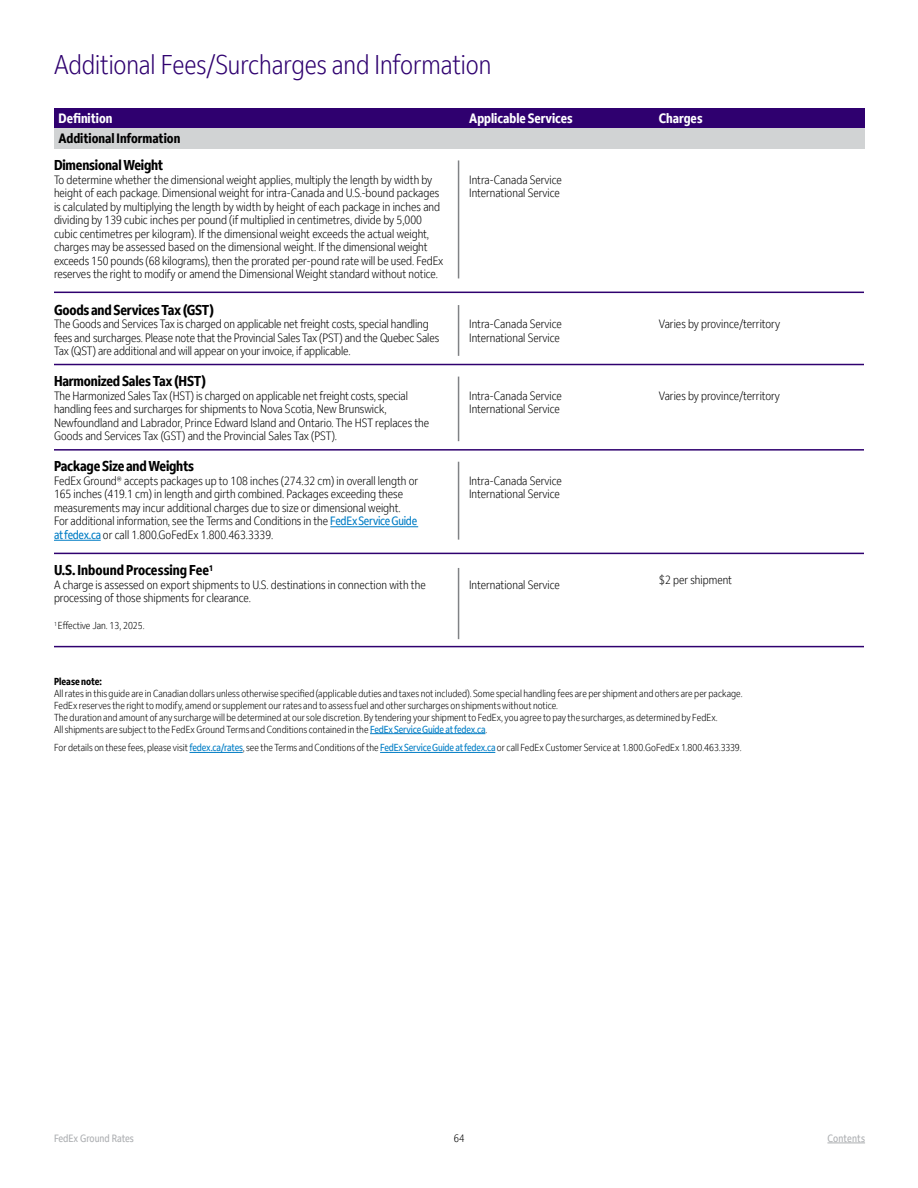
<style>
.page{position:relative;width:918px;height:1188px;background:#fff}
.page>*{position:absolute;margin:0;border:0;box-sizing:border-box;transform-origin:0 0}
.t1{font:300 condensed 27px "Fed Ex Sans";letter-spacing:-.005em;color:#2f006f}
.t2{font:700 condensed 14.25px "Fed Ex Sans";letter-spacing:-.01em;color:#000}
.t3{font:700 condensed 13.5px "Fed Ex Sans";color:#fff}
.t4{font:700 condensed 13.5px "Fed Ex Sans";color:#000}
.t5{font:300 condensed 12px/13.5px "Fed Ex Sans";color:#000}
.t6{font:300 condensed 10.8px "Fed Ex Sans";color:#000}
.t7{font:condensed 10.5px "Fed Ex Sans";color:#adafb2}
.t8{font:300 condensed 10.2px/12px "Fed Ex Sans";color:#000}
.t9{font:700 condensed 10.2px "Fed Ex Sans";color:#000}
.s1{font-weight:400;color:#007dc5}
</style>
<div class="page">
<hr style="left:827px;top:1143px;width:38px;height:1px;background:#adafb2">
<div style="left:54px;top:108px;width:810px;height:20px;background:#2f006f"></div>
<div style="left:54px;top:128px;width:810px;height:20px;background:#d1d3d4"></div>
<hr style="left:370px;top:733px;width:115px;height:1px;background:#007dc5">
<hr style="left:190px;top:752px;width:53px;height:1px;background:#007dc5">
<hr style="left:380px;top:752px;width:115px;height:1px;background:#007dc5">
<hr style="left:458px;top:462px;width:1px;height:78px;background:#808285">
<hr style="left:458px;top:568px;width:1px;height:71px;background:#808285">
<hr style="left:54px;top:553px;width:810px;height:1px;background:#2f006f">
<hr style="left:54px;top:646px;width:810px;height:1px;background:#2f006f">
<hr style="left:330px;top:526px;width:88px;height:1px;background:#007dc5">
<hr style="left:54px;top:540px;width:47px;height:1px;background:#007dc5">
<hr style="left:458px;top:377px;width:1px;height:64px;background:#808285">
<hr style="left:54px;top:449px;width:810px;height:2px;background:#2f006f">
<hr style="left:458px;top:305px;width:1px;height:51px;background:#808285">
<hr style="left:458px;top:160px;width:1px;height:118px;background:#808285">
<hr style="left:54px;top:364px;width:810px;height:1px;background:#2f006f">
<hr style="left:54px;top:292px;width:810px;height:1px;background:#2f006f">
<h1 class="t1" style="left:54px;top:49px;width:439px">Additional Fees/Surcharges and Information</h1>
<p class="t3" style="left:59px;top:110px;width:55px">Definition</p>
<p class="t3" style="left:469px;top:110px;width:105px">Applicable Services</p>
<p class="t3" style="left:659px;top:110px;width:45px">Charges</p>
<p class="t4" style="left:59px;top:130px;width:123px">Additional Information</p>
<p class="t2" style="left:54px;top:157px;width:111px">Dimensional Weight</p>
<p class="t5" style="left:54px;top:173px;width:391px">To determine whether the dimensional weight applies, multiply the length by width by height of each package. Dimensional weight for intra-Canada and U.S.-bound packages is calculated by multiplying the length by width by height of each package in inches and dividing by 139 cubic inches per pound (if multiplied in centimetres, divide by 5,000 cubic centimetres per kilogram). If the dimensional weight exceeds the actual weight, charges may be assessed based on the dimensional weight. If the dimensional weight exceeds 150 pounds (68 kilograms), then the prorated per-pound rate will be used. FedEx reserves the right to modify or amend the Dimensional Weight standard without notice.</p>
<p class="t2" style="left:54px;top:301px;width:161px">Goods and Services Tax (GST)</p>
<p class="t5" style="left:54px;top:317px;width:387px">The Goods and Services Tax is charged on applicable net freight costs, special handling fees and surcharges. Please note that the Provincial Sales Tax (PST) and the Quebec Sales<br>Tax (QST) are additional and will appear on your invoice, if applicable.</p>
<p class="t5" style="left:469px;top:173px;width:94px">Intra-Canada Service<br>International Service</p>
<p class="t5" style="left:469px;top:317px;width:94px">Intra-Canada Service<br>International Service</p>
<p class="t5" style="left:659px;top:317px;width:123px">Varies by province/territory</p>
<p class="t2" style="left:54px;top:373px;width:153px">Harmonized Sales Tax (HST)</p>
<p class="t5" style="left:54px;top:389px;width:377px">The Harmonized Sales Tax (HST) is charged on applicable net freight costs, special handling fees and surcharges for shipments to Nova Scotia, New Brunswick, Newfoundland and Labrador, Prince Edward Island and Ontario. The HST replaces the Goods and Services Tax (GST) and the Provincial Sales Tax (PST).</p>
<p class="t5" style="left:469px;top:389px;width:94px">Intra-Canada Service<br>International Service</p>
<p class="t5" style="left:659px;top:389px;width:123px">Varies by province/territory</p>
<p class="t2" style="left:54px;top:458px;width:142px">Package Size and Weights</p>
<p class="t5" style="left:54px;top:474px;width:366px">FedEx Ground® accepts packages up to 108 inches (274.32 cm) in overall length or 165 inches (419.1 cm) in length and girth combined. Packages exceeding these measurements may incur additional charges due to size or dimensional weight.<br>For additional information, see the Terms and Conditions in the <span class="s1">FedEx Service Guide at fedex.ca</span> or call 1.800.GoFedEx 1.800.463.3339.</p>
<p class="t5" style="left:469px;top:474px;width:94px">Intra-Canada Service<br>International Service</p>
<p class="t2" style="left:54px;top:562px;width:161px">U.S. Inbound Processing Fee<sup>1</sup></p>
<p class="t5" style="left:54px;top:578px;width:373px">A charge is assessed on export shipments to U.S. destinations in connection with the processing of those shipments for clearance.</p>
<p class="t8" style="left:54px;top:620px;width:92px"><sup>1</sup> Effective Jan. 13, 2025.</p>
<p class="t5" style="left:469px;top:578px;width:92px">International Service</p>
<p class="t5" style="left:659px;top:574px;width:74px">$2 per shipment</p>
<p class="t9" style="left:54px;top:675px;width:50px">Please note:</p>
<p class="t8" style="left:54px;top:687px;width:690px">Allratesin this guide are in Canadian dollars unless otherwise specified (applicable duties and taxes notincluded). Some special handling fees are pershipment and others are per package.<br>FedEx reservesthe rightto modify, amend orsupplement ourrates and to assessfuel and othersurcharges on shipmentswithout notice.<br>The duration and amount of any surchargewill be determined at oursole discretion. By tendering yourshipmentto FedEx, you agree to pay the surcharges, as determined by FedEx.<br>All shipments are subject to the FedEx Ground Terms and Conditions contained in the <span class="s1">FedEx Service Guide at fedex.ca</span>.</p>
<p class="t8" style="left:54px;top:742px;width:689px">For details on these fees, please visit<span class="s1">fedex.ca/rates</span>,see the Terms and Conditions ofthe <span class="s1">FedEx Service Guide at fedex.ca</span> or call FedEx Customer Service at 1.800.GoFedEx 1.800.463.3339.</p>
<p class="t7" style="left:54px;top:1132px;width:81px">FedEx Ground Rates</p>
<p class="t7" style="left:827px;top:1132px;width:39px">Contents</p>
<p class="t6" style="left:454px;top:1132px;width:12px">64</p>
</div>
